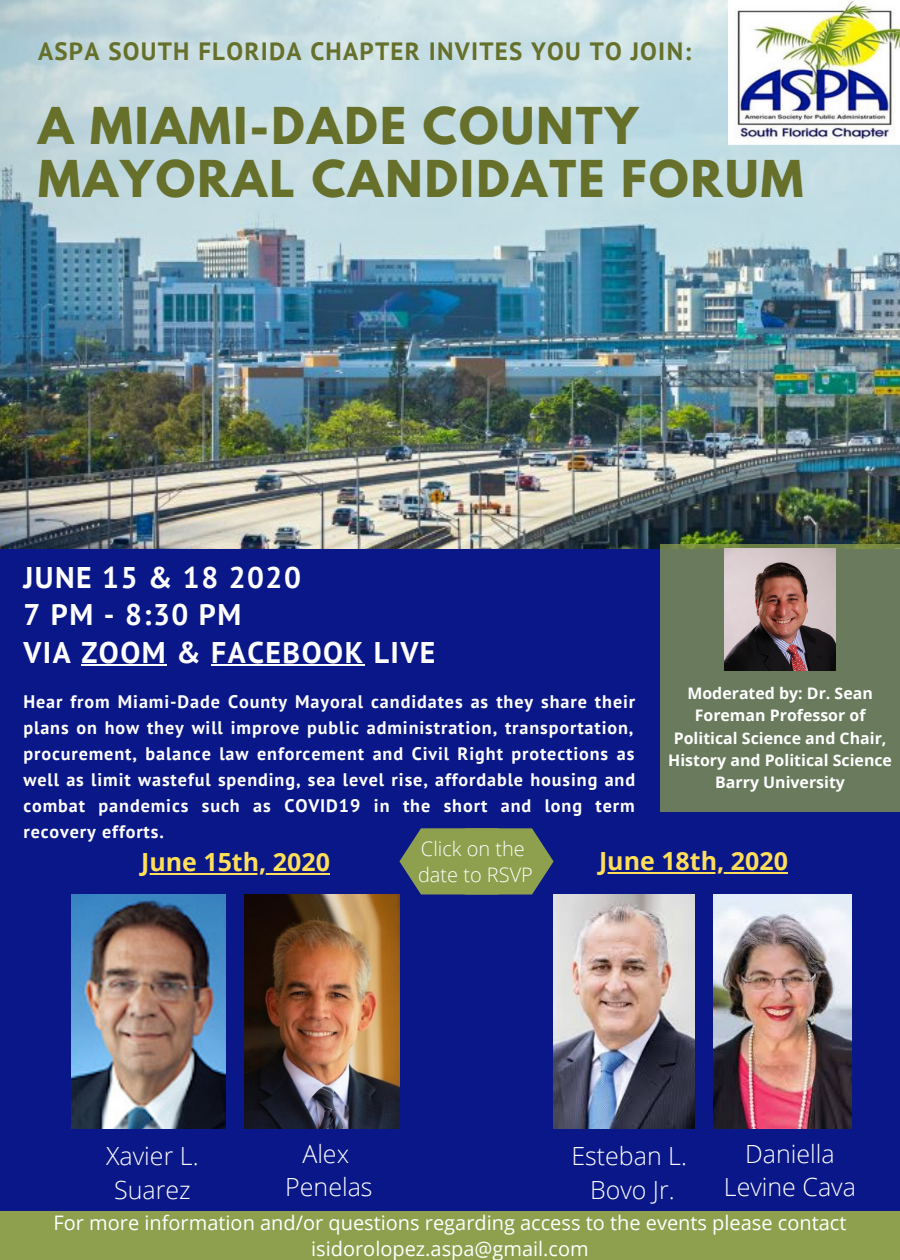
<style>
.page{position:relative;width:900px;height:1260px;background:#0a1788}
.page>*{position:absolute;margin:0;border:0;box-sizing:border-box;transform-origin:0 0}
.t1{font:700 45px/52.5px "League Spartan";letter-spacing:.05em;color:#66702b}
.t2{font:700 29.75px/37.2px "PT Sans";letter-spacing:.05em;color:#fff}
.t3{font:300 25px/33.8px "Open Sans";color:#fff;text-align:center}
.t4{font:700 25px "PT Sans";letter-spacing:.05em;color:#66702b}
.t5{font:700 25px "Open Sans";color:#ffde59}
.t6{font:20px/26.2px "Open Sans";color:#fff;text-align:center}
.t7{font:300 20px/26.2px "Open Sans";color:#fff}
.t8{font:700 18.25px/26px "PT Sans";letter-spacing:.05em;color:#fff;text-align:justify}
.t9{font:700 16px/22.2px "Open Sans";color:#fff;text-align:center}
</style>
<div class="page">
<hr style="left:81px;top:664px;width:86px;height:2px;background:#fff">
<hr style="left:211px;top:664px;width:154px;height:2px;background:#fff">
<img style="left:0;top:0;width:900px;height:549px">
<img style="left:72px;top:895px;width:154px;height:234px">
<img style="left:244px;top:895px;width:156px;height:234px">
<img style="left:729px;top:0;width:171px;height:144px">
<div style="left:0;top:1212px;width:900px;height:48px;background:#8ea04e"></div>
<div style="left:660px;top:544px;width:240px;height:267px;background:#697a5d"></div>
<img style="left:725px;top:548px;width:110px;height:122px">
<img style="left:554px;top:895px;width:140px;height:234px">
<img style="left:713px;top:895px;width:139px;height:234px">
<hr style="left:141px;top:873px;width:189px;height:2px;background:#ffde59">
<hr style="left:599px;top:872px;width:189px;height:2px;background:#ffde59">
<svg style="left:399px;top:828px;width:155px;height:67px;background:#798b56"></svg>
<h3 class="t4" style="left:38px;top:34px;width:655px">ASPA SOUTH FLORIDA CHAPTER INVITES YOU TO JOIN:</h3>
<h1 class="t1" style="left:38px;top:106px;width:767px">A MIAMI-DADE COUNTY<br>MAYORAL CANDIDATE FORUM</h1>
<h2 class="t2" style="left:23px;top:558px;width:414px">JUNE 15 &amp; 18 2020<br>7 PM - 8:30 PM<br>VIA ZOOM &amp; FACEBOOK LIVE</h2>
<p class="t8" style="left:23px;top:688px;width:613px">Hear from Miami-Dade County Mayoral candidates as they share their plans on how they will improve public administration, transportation, procurement, balance law enforcement and Civil Right protections as well as limit wasteful spending, sea level rise, affordable housing and combat pandemics such as COVID19 in the short and long term recovery efforts.</p>
<p class="t9" style="left:668px;top:682px;width:225px">Moderated by: Dr. Sean<br>Foreman Professor of<br>Political Science and Chair,<br>History and Political Science<br>Barry University</p>
<p class="t7" style="left:418px;top:835px;width:116px">Click on the date to RSVP</p>
<h3 class="t5" style="left:141px;top:844px;width:190px">June 15th, 2020</h3>
<h3 class="t5" style="left:599px;top:843px;width:190px">June 18th, 2020</h3>
<h3 class="t3" style="left:106px;top:1138px;width:94px">Xavier L.<br>Suarez</h3>
<h3 class="t3" style="left:571px;top:1138px;width:117px">Esteban L.<br>Bovo Jr.</h3>
<h3 class="t3" style="left:724px;top:1136px;width:134px">Daniella<br>Levine Cava</h3>
<p class="t6" style="left:54px;top:1209px;width:794px">For more information and/or questions regarding access to the events please contact isidorolopez.aspa@gmail.com</p>
<h3 class="t3" style="left:285px;top:1136px;width:89px">Alex<br>Penelas</h3>
</div>
